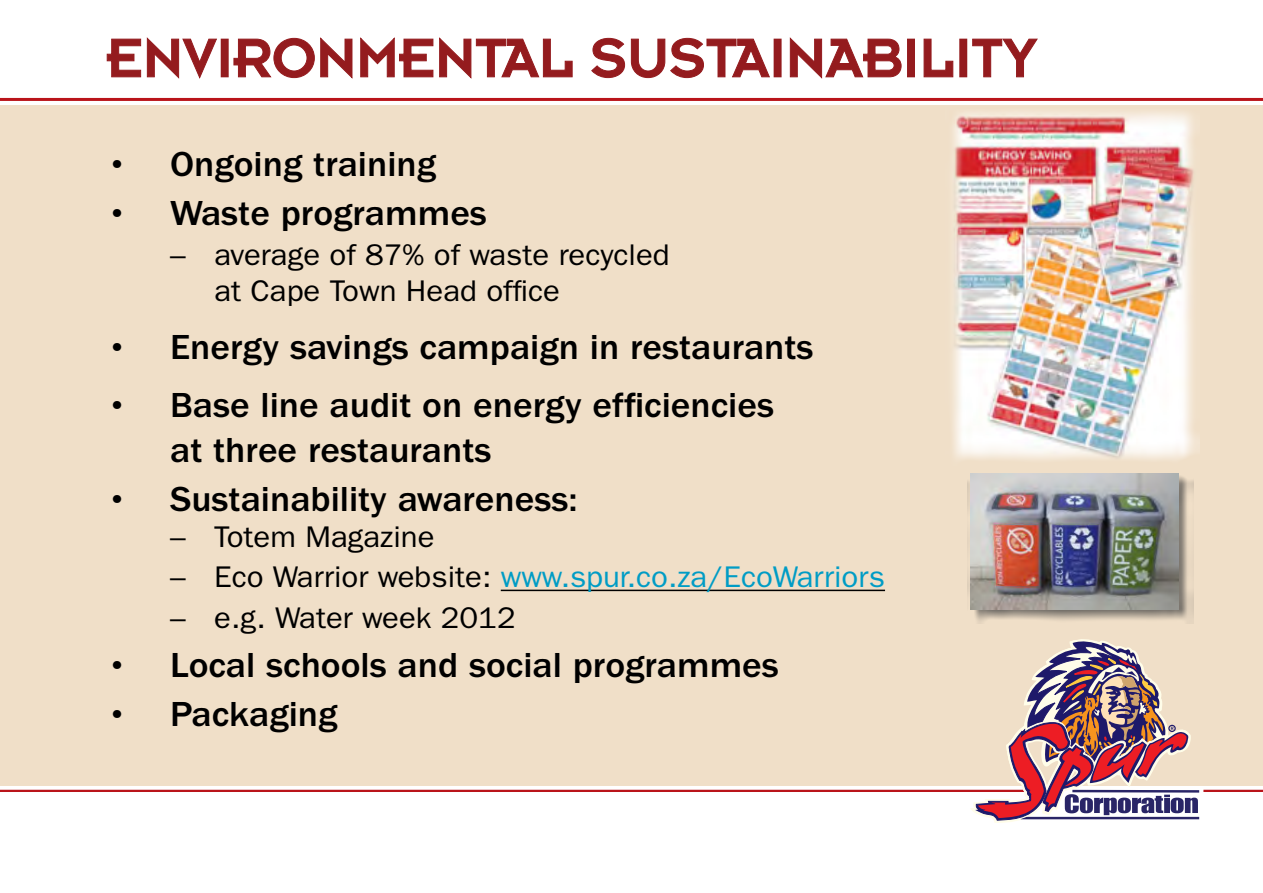
<style>
.page{position:relative;width:1263px;height:893px;background:#fff}
.page>*{position:absolute;margin:0;border:0;box-sizing:border-box;transform-origin:0 0}
.t1{font:60px "Insignia";color:#941b1e}
.t2{font:500 36px/45px "Franklin Gothic";color:#000;scale:1.04 1}
.t3{font:30px/36px "Franklin Gothic";color:#000;scale:1.04 1}
.t4{font:30px "Franklin Gothic";color:#009cc5;scale:1.04 1}
.s1{color:#000}
</style>
<div class="page">
<div style="left:0;top:105px;width:1263px;height:681px;background:#f0dfc8"></div>
<hr style="left:0;top:98px;width:1263px;height:3px;background:#ba141a">
<hr style="left:0;top:790px;width:1024px;height:2px;background:#ba141a">
<hr style="left:1203px;top:790px;width:60px;height:2px;background:#ba141a">
<svg style="left:968px;top:639px;width:230px;height:184px"></svg>
<hr style="left:501px;top:590px;width:384px;height:1px;background:#000">
<svg style="left:106px;top:38px;width:35px;height:40px"></svg>
<svg style="left:147px;top:38px;width:70px;height:40px"></svg>
<svg style="left:233px;top:38px;width:120px;height:40px"></svg>
<svg style="left:360px;top:38px;width:213px;height:40px"></svg>
<svg style="left:591px;top:38px;width:34px;height:40px"></svg>
<svg style="left:631px;top:38px;width:139px;height:40px"></svg>
<svg style="left:789px;top:38px;width:113px;height:40px"></svg>
<div style="left:907px;top:39px;width:7px;height:38px;border:1px solid #941b1e"></div>
<svg style="left:923px;top:38px;width:30px;height:40px"></svg>
<div style="left:960px;top:39px;width:7px;height:38px;border:1px solid #941b1e"></div>
<svg style="left:972px;top:38px;width:66px;height:40px"></svg>
<img style="left:967px;top:473px;width:226px;height:151px">
<img style="left:970px;top:474px;width:209px;height:135px">
<img style="left:953px;top:111px;width:246px;height:349px">
<h1 class="t1" style="left:106px;top:27px;width:932px">ENVIRONMENTAL SUSTAINABILITY</h1>
<p class="t2" style="left:106px;top:142px;width:319px">• Ongoing training</p>
<p class="t2" style="left:106px;top:191px;width:367px">• Waste programmes</p>
<p class="t3" style="left:214px;top:237px;width:439px;text-indent:-44px">– average of 87% of waste recycled at Cape Town Head office</p>
<p class="t2" style="left:106px;top:325px;width:682px">• Energy savings campaign in restaurants</p>
<p class="t2" style="left:170px;top:383px;width:582px;text-indent:-64px">• Base line audit on energy efficiencies at three restaurants</p>
<p class="t2" style="left:106px;top:477px;width:455px">• Sustainability awareness:</p>
<p class="t3" style="left:170px;top:519px;width:256px">– Totem Magazine</p>
<p class="t4" style="left:170px;top:560px;width:689px"><span class="s1">– Eco Warrior website:</span> www.spur.co.za/EcoWarriors</p>
<p class="t3" style="left:170px;top:600px;width:334px">– e.g. Water week 2012</p>
<p class="t2" style="left:106px;top:643px;width:648px">• Local schools and social programmes</p>
<p class="t2" style="left:106px;top:692px;width:224px">• Packaging</p>
</div>
